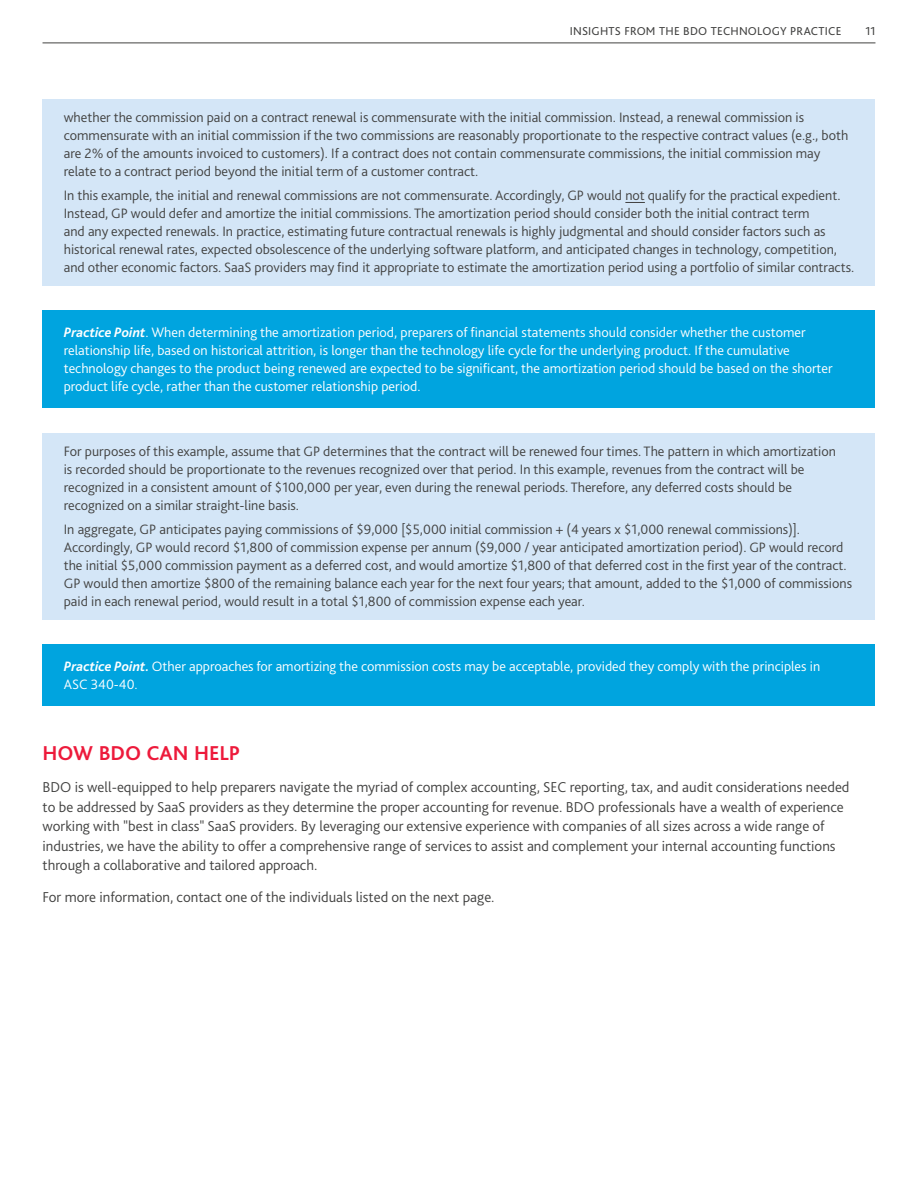
<style>
.page{position:relative;width:918px;height:1188px;background:#fff}
.page>*{position:absolute;margin:0;border:0;box-sizing:border-box;transform-origin:0 0}
.t1{font:700 21px "Bliss Pro";letter-spacing:-.005em;color:#ed1a3b}
.t2{font:300 15px/19.5px "Bliss Pro";color:#424241}
.t3{font:300 14.25px/18px "Bliss Pro";color:#424241}
.t4{font:300 14.25px/18px "Bliss Pro";color:#fff}
.t5{font:12px "Bliss Pro";letter-spacing:.02em;color:#424241}
.s1{font-weight:700;font-style:italic}
</style>
<div class="page">
<div style="left:43px;top:100px;width:832px;height:89px;background:#d4e6f7"></div>
<div style="left:43px;top:178px;width:832px;height:107px;background:#d4e6f7"></div>
<svg style="left:625px;top:202px;width:20px;height:1px"></svg>
<div style="left:43px;top:311px;width:832px;height:97px;background:#00a4df"></div>
<div style="left:43px;top:434px;width:832px;height:89px;background:#d4e6f7"></div>
<div style="left:43px;top:512px;width:832px;height:107px;background:#d4e6f7"></div>
<div style="left:43px;top:645px;width:832px;height:61px;background:#00a4df"></div>
<hr style="left:43px;top:43px;width:832px;height:1px;background:#424241">
<p class="t5" style="left:570px;top:24px;width:273px">INSIGHTS FROM THE BDO TECHNOLOGY PRACTICE</p>
<p class="t5" style="left:865px;top:24px;width:12px">11</p>
<p class="t3" style="left:64px;top:108px;width:786px">whether the commission paid on a contract renewal is commensurate with the initial commission. Instead, a renewal commission is commensurate with an initial commission if the two commissions are reasonably proportionate to the respective contract values (e.g., both are 2% of the amounts invoiced to customers). If a contract does not contain commensurate commissions, the initial commission may relate to a contract period beyond the initial term of a customer contract.</p>
<p class="t3" style="left:64px;top:186px;width:792px">In this example, the initial and renewal commissions are not commensurate. Accordingly, GP would not qualify for the practical expedient.<br>Instead, GP would defer and amortize the initial commissions. The amortization period should consider both the initial contract term<br>and any expected renewals. In practice, estimating future contractual renewals is highly judgmental and should consider factors such as historical renewal rates, expected obsolescence of the underlying software platform, and anticipated changes in technology, competition, and other economic factors. SaaS providers may find it appropriate to estimate the amortization period using a portfolio of similar contracts.</p>
<p class="t4" style="left:64px;top:323px;width:770px"><span class="s1">Practice Point</span>. When determining the amortization period, preparers of financial statements should consider whether the customer relationship life, based on historical attrition, is longer than the technology life cycle for the underlying product. If the cumulative technology changes to the product being renewed are expected to be significant, the amortization period should be based on the shorter product life cycle, rather than the customer relationship period.</p>
<p class="t3" style="left:64px;top:442px;width:774px">For purposes of this example, assume that GP determines that the contract will be renewed four times. The pattern in which amortization is recorded should be proportionate to the revenues recognized over that period. In this example, revenues from the contract will be recognized in a consistent amount of $100,000 per year, even during the renewal periods. Therefore, any deferred costs should be recognized on a similar straight-line basis.</p>
<p class="t3" style="left:64px;top:520px;width:790px">In aggregate, GP anticipates paying commissions of $9,000 [$5,000 initial commission + (4 years x $1,000 renewal commissions)].<br>Accordingly, GP would record $1,800 of commission expense per annum ($9,000 / year anticipated amortization period). GP would record the initial $5,000 commission payment as a deferred cost, and would amortize $1,800 of that deferred cost in the first year of the contract.<br>GP would then amortize $800 of the remaining balance each year for the next four years; that amount, added to the $1,000 of commissions paid in each renewal period, would result in a total $1,800 of commission expense each year.</p>
<p class="t4" style="left:64px;top:657px;width:758px"><span class="s1">Practice Point.</span> Other approaches for amortizing the commission costs may be acceptable, provided they comply with the principles in<br>ASC 340-40.</p>
<h1 class="t1" style="left:43px;top:740px;width:199px">HOW BDO CAN HELP</h1>
<p class="t2" style="left:43px;top:777px;width:809px">BDO is well-equipped to help preparers navigate the myriad of complex accounting, SEC reporting, tax, and audit considerations needed to be addressed by SaaS providers as they determine the proper accounting for revenue. BDO professionals have a wealth of experience working with "best in class" SaaS providers. By leveraging our extensive experience with companies of all sizes across a wide range of industries, we have the ability to offer a comprehensive range of services to assist and complement your internal accounting functions through a collaborative and tailored approach.</p>
<p class="t2" style="left:43px;top:887px;width:454px">For more information, contact one of the individuals listed on the next page.</p>
</div>
